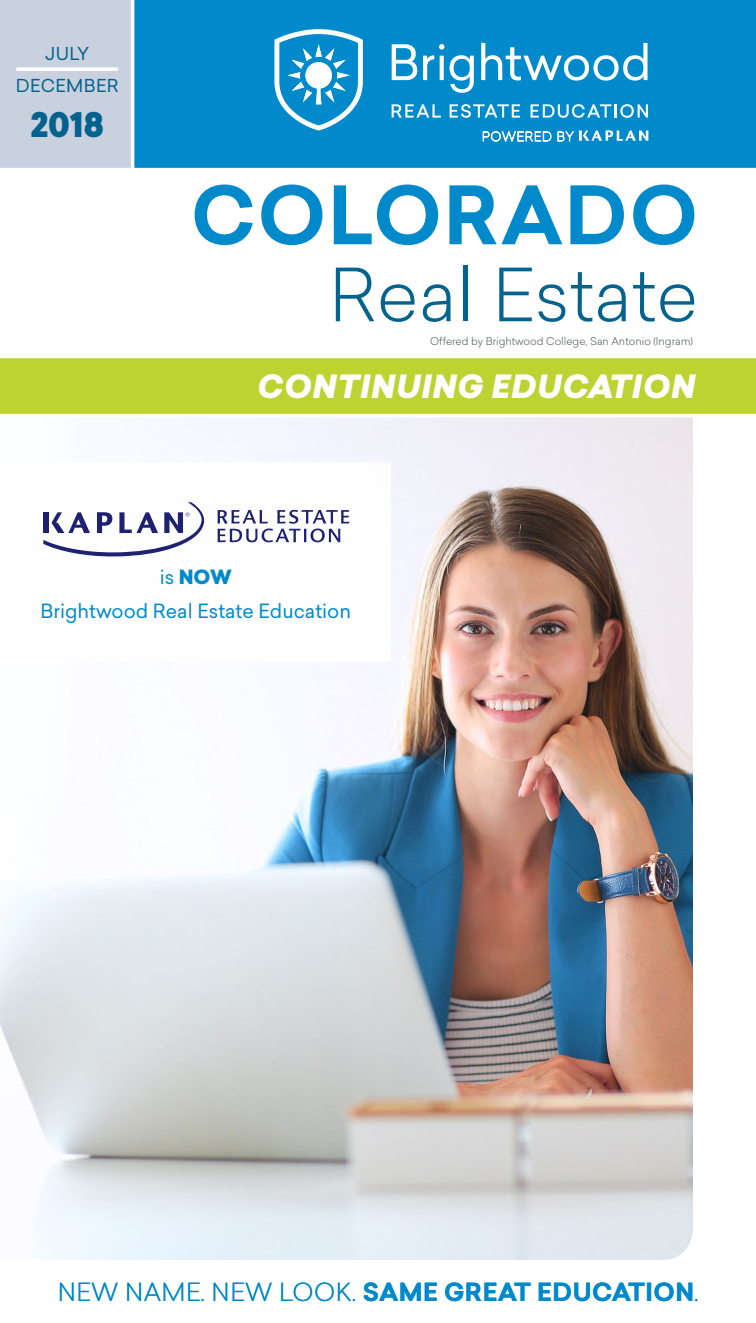
<style>
.page{position:relative;width:756px;height:1323px;background:#fff}
.page>*{position:absolute;margin:0;border:0;box-sizing:border-box;transform-origin:0 0}
.t1{font:700 78.75px "Sailec";letter-spacing:.02em;color:#008acb}
.t2{font:300 71.75px "Sailec";color:#04638e}
.t3{font:900 33.25px "Sailec";color:#04638e}
.t4{font:italic 900 31.5px "Sailec";letter-spacing:.02em;color:#fff}
.t5{font:700 24.5px "Sailec";letter-spacing:.02em;color:#008acb}
.t6{font:19.25px/34.3px "Sailec";color:#008acb;text-align:center}
.t7{font:17.5px/31.5px "Sailec";letter-spacing:.02em;color:#04638e;text-align:center}
.t8{font:300 10.5px "Sailec";color:#4d5054}
.s1{font-weight:900}
.s2{font-weight:300}
</style>
<div class="page">
<div style="left:0;top:0;width:131px;height:168px;background:#c9d0de"></div>
<div style="left:134px;top:0;width:622px;height:168px;background:#008acb"></div>
<svg style="left:16px;top:67px;width:102px;height:4px"></svg>
<svg style="left:274px;top:29px;width:89px;height:102px"></svg>
<svg style="left:392px;top:44px;width:25px;height:36px"></svg>
<svg style="left:423px;top:44px;width:21px;height:36px"></svg>
<svg style="left:450px;top:55px;width:24px;height:38px"></svg>
<svg style="left:481px;top:43px;width:167px;height:38px"></svg>
<svg style="left:392px;top:104px;width:49px;height:14px"></svg>
<svg style="left:450px;top:104px;width:70px;height:14px"></svg>
<svg style="left:531px;top:104px;width:117px;height:14px"></svg>
<svg style="left:483px;top:131px;width:68px;height:11px"></svg>
<svg style="left:558px;top:130px;width:90px;height:11px"></svg>
<img style="left:0;top:417px;width:693px;height:843px">
<div style="left:0;top:358px;width:756px;height:56px;background:#bcd331"></div>
<div style="left:0;top:462px;width:391px;height:200px;background:#fff"></div>
<svg style="left:218px;top:510px;width:132px;height:32px"></svg>
<svg style="left:43px;top:502px;width:161px;height:54px"></svg>
<h3 class="t7" style="left:16px;top:38px;width:104px">JULY<br>DECEMBER</h3>
<h3 class="t3" style="left:30px;top:101px;width:76px">2018</h3>
<h1 class="t1" style="left:191px;top:159px;width:509px">COLORADO</h1>
<h2 class="t2" style="left:329px;top:246px;width:371px">Real Estate</h2>
<p class="t8" style="left:430px;top:334px;width:264px">Offered by Brightwood College, San Antonio (Ingram)</p>
<h3 class="t4" style="left:257px;top:364px;width:440px">CONTINUING EDUCATION</h3>
<h3 class="t6" style="left:40px;top:560px;width:312px">is <span class="s1">NOW<br></span>Brightwood Real Estate Education</h3>
<h3 class="t5" style="left:58px;top:1274px;width:643px"><span class="s2">NEW NAME. NEW LOOK.</span> SAME GREAT EDUCATION<span class="s2">.</span></h3>
</div>
